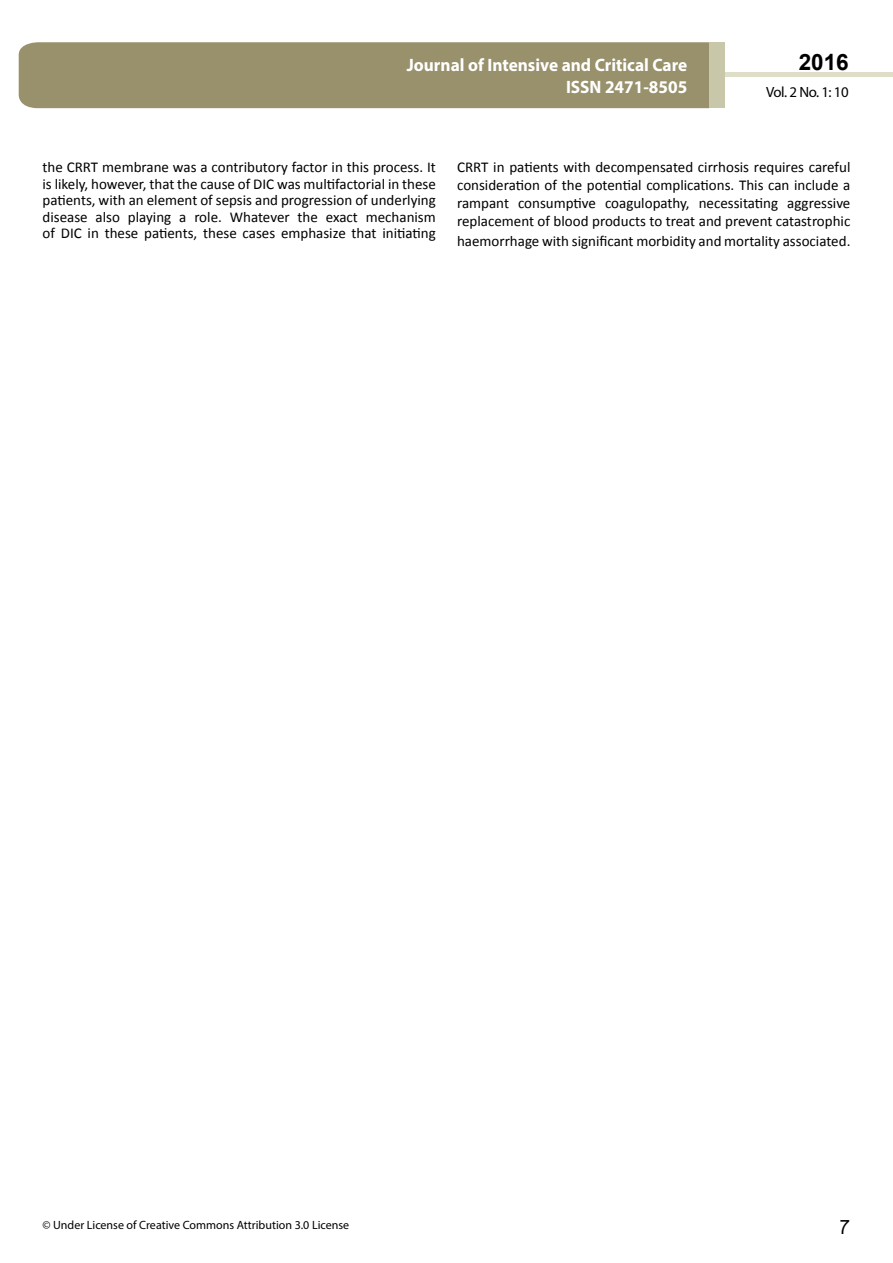
<style>
.page{position:relative;width:893px;height:1263px;background:#fff}
.page>*{position:absolute;margin:0;border:0;box-sizing:border-box;transform-origin:0 0}
.t1{font:25.5px "Tunga";color:#000}
.t2{font:700 22.5px "Arial";color:#000}
.t3{font:700 18px/21.6px "Myriad Pro";color:#fff;text-align:right;scale:.96 1}
.t4{font:15px/16.5px "Calibri";color:#000;text-align:justify}
.t5{font:14.85px "Myriad Pro";letter-spacing:-.03em;color:#000}
.t6{font:12px "Myriad Pro";color:#000}
</style>
<div class="page">
<hr style="left:725px;top:73px;width:168px;height:4px;background:#dfdec9">
<div style="left:19px;top:42px;width:690px;height:66px;background:#98916c"></div>
<div style="left:709px;top:42px;width:16px;height:66px;background:#c9c7a9"></div>
<p class="t3" style="left:517px;top:53px;width:198px">ARCHIVOS DE MEDICINA<br>ISSN 1698-9465</p>
<h2 class="t2" style="left:799px;top:47px;width:52px">2016</h2>
<p class="t3" style="left:407px;top:54px;width:294px">Journal of Intensive and Critical Care<br>ISSN 2471-8505</p>
<p class="t5" style="left:766px;top:83px;width:84px">Vol. 2 No. 1: 10</p>
<p class="t4" style="left:43px;top:159px;width:395px">the CRRT membrane was a contributory factor in this process. It is likely, however, that the cause of DIC was multifactorial in these patients, with an element of sepsis and progression of underlying disease also playing a role. Whatever the exact mechanism of DIC in these patients, these cases emphasize that initiating</p>
<p class="t4" style="left:457px;top:158px;width:395px;line-height:18.3px">CRRT in patients with decompensated cirrhosis requires careful consideration of the potential complications. This can include a rampant consumptive coagulopathy, necessitating aggressive replacement of blood products to treat and prevent catastrophic haemorrhage with significant morbidity and mortality associated.</p>
<p class="t6" style="left:43px;top:1218px;width:308px">© Under License of Creative Commons Attribution 3.0 License</p>
<h1 class="t1" style="left:839px;top:1210px;width:11px">7</h1>
</div>
